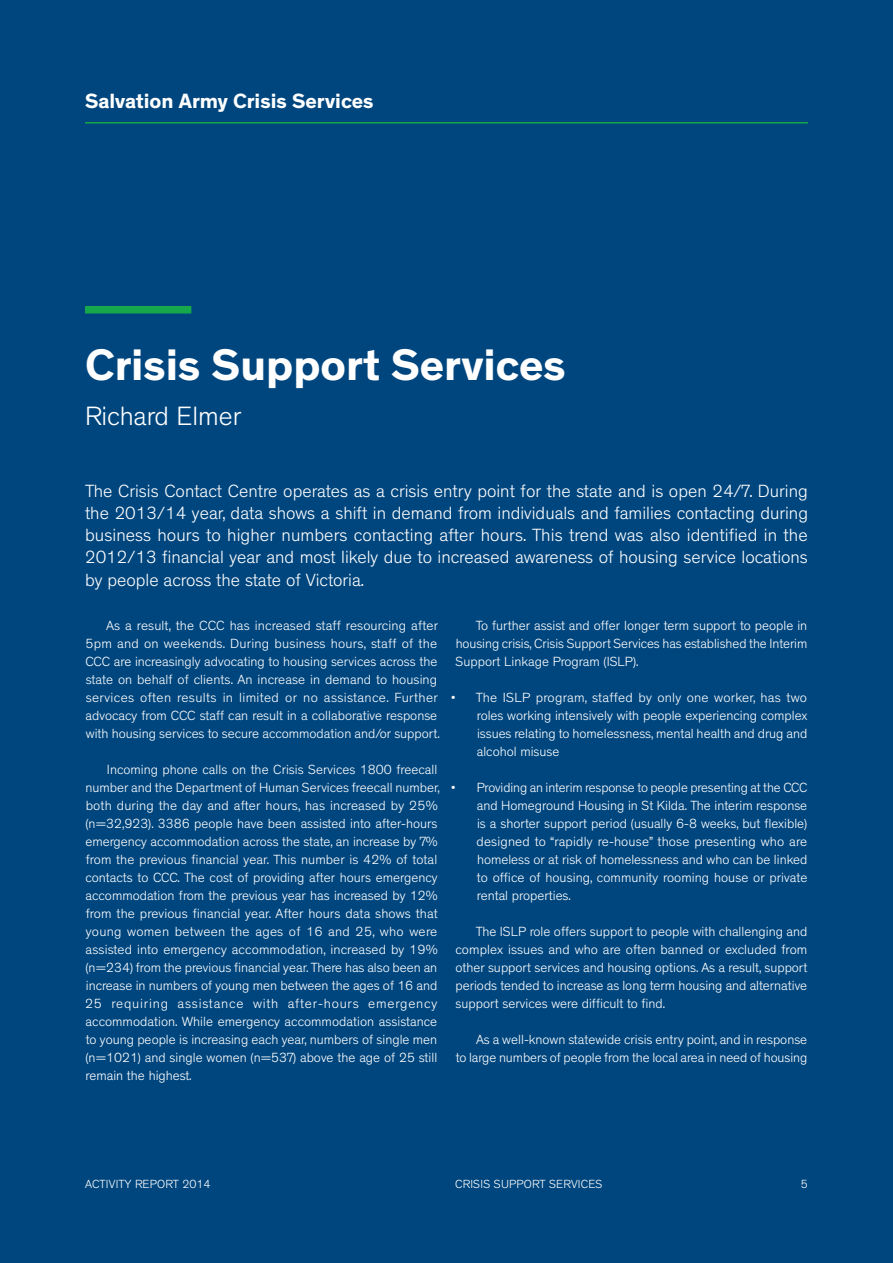
<style>
.page{position:relative;width:893px;height:1263px;background:#00467e}
.page>*{position:absolute;margin:0;border:0;box-sizing:border-box;transform-origin:0 0}
.t1{font:700 45px "Theinhardt";color:#fff}
.t2{font:300 27px "Theinhardt";letter-spacing:-.005em;color:#fff}
.t3{font:700 21px "Theinhardt";color:#fff}
.t4{font:300 18px/22.2px "Theinhardt";color:#fff;text-align:justify}
.t5{font:300 13.5px/18px "Theinhardt";color:#fff;text-align:justify}
.t6{font:300 12px "Theinhardt";letter-spacing:.015em;color:#fff}
</style>
<div class="page">
<hr style="left:85px;top:122px;width:723px;height:2px;background:#15a94b">
<div style="left:85px;top:306px;width:106px;height:7px;background:#15a94b"></div>
<h3 class="t3" style="left:85px;top:88px;width:290px">Salvation Army Crisis Services</h3>
<h1 class="t1" style="left:85px;top:337px;width:482px">Crisis Support Services</h1>
<h2 class="t2" style="left:85px;top:400px;width:158px">Richard Elmer</h2>
<p class="t4" style="left:85px;top:480px;width:724px">The Crisis Contact Centre operates as a crisis entry point for the state and is open 24/7. During the 2013/14 year, data shows a shift in demand from individuals and families contacting during business hours to higher numbers contacting after hours. This trend was also identified in the 2012/13 financial year and most likely due to increased awareness of housing service locations by people across the state of Victoria.</p>
<p class="t5" style="left:85px;top:617px;width:354px;text-indent:144px">has increased staff resourcing after 5pm and on weekends. During business hours, staff of the CCC</p>
<p class="t5" style="left:106px;top:617px;width:103px">As a result, the CCC</p>
<p class="t5" style="left:86px;top:653px;width:354px;text-indent:28px">are increasingly advocating to housing services across the state on behalf of clients. An increase in demand to housing services often results in limited or no assistance. Further advocacy from CCC</p>
<p class="t5" style="left:86px;top:707px;width:355px;text-align:right">staff can result in a collaborative response<br>with housing services to secure accommodation and/or support.</p>
<p class="t5" style="left:85px;top:761px;width:356px;text-align:left;text-indent:22px">I ncoming phone calls on the Crisis Services 1800 freecall number and the Department of Human Services freecall number, both during the day and after hours, has increased by 25% (n=32,923). 3386 people have been assisted into after-hours emergency accommodation across the state, an increase by 7% from the previous financial year. This number is 42% of total contacts to CCC. The cost of providing after hours emergency accommodation from the previous year has increased by 12% from the previous financial year. After hours data shows that young women between the ages of 16 and 25, who were assisted into emergency accommodation, increased by 19% (n=234) from the previous financial year. There has also been an increase in numbers of young men between the ages of 16 and 25 requiring assistance with after-hours emergency accommodation. While emergency accommodation assistance to young people is increasing each year, numbers of single men (n=1021) and single women (n=537) above the age of 25 still remain the highest.</p>
<p class="t5" style="left:456px;top:617px;width:353px;text-indent:20px">To further assist and offer longer term support to people in housing crisis, Crisis Support Services has established the I nterim Support Linkage Program (ISLP).</p>
<p class="t5" style="left:477px;top:689px;width:332px;text-indent:-26px">• The ISLP program, staffed by only one worker, has two roles working intensively with people experiencing complex issues relating to homelessness, mental health and drug and alcohol misuse</p>
<p class="t5" style="left:477px;top:779px;width:332px;text-align:left;text-indent:-26px">• Providing an interim response to people presenting at the CCC and Homeground Housing in St Kilda. The interim response is a shorter support period (usually 6-8 weeks, but flexible) designed to “rapidly re-house” those presenting who are homeless or at risk of homelessness and who can be linked to office of housing, community rooming house or private rental properties.</p>
<p class="t5" style="left:455px;top:923px;width:354px;text-indent:20px">The ISLP role offers support to people with challenging and complex issues and who are often banned or excluded from other support services and housing options. As a result, support periods tended to increase as long term housing and alternative support services were difficult to find.</p>
<p class="t5" style="left:456px;top:1031px;width:353px;text-align:right">As a well-known statewide crisis entry point, and in response<br>to large numbers of people from the local area in need of housing</p>
<p class="t6" style="left:85px;top:1177px;width:127px">Activity Report 2014</p>
<p class="t6" style="left:455px;top:1177px;width:147px">Crisis Support Services</p>
<p class="t6" style="left:801px;top:1177px;width:9px">5</p>
</div>
